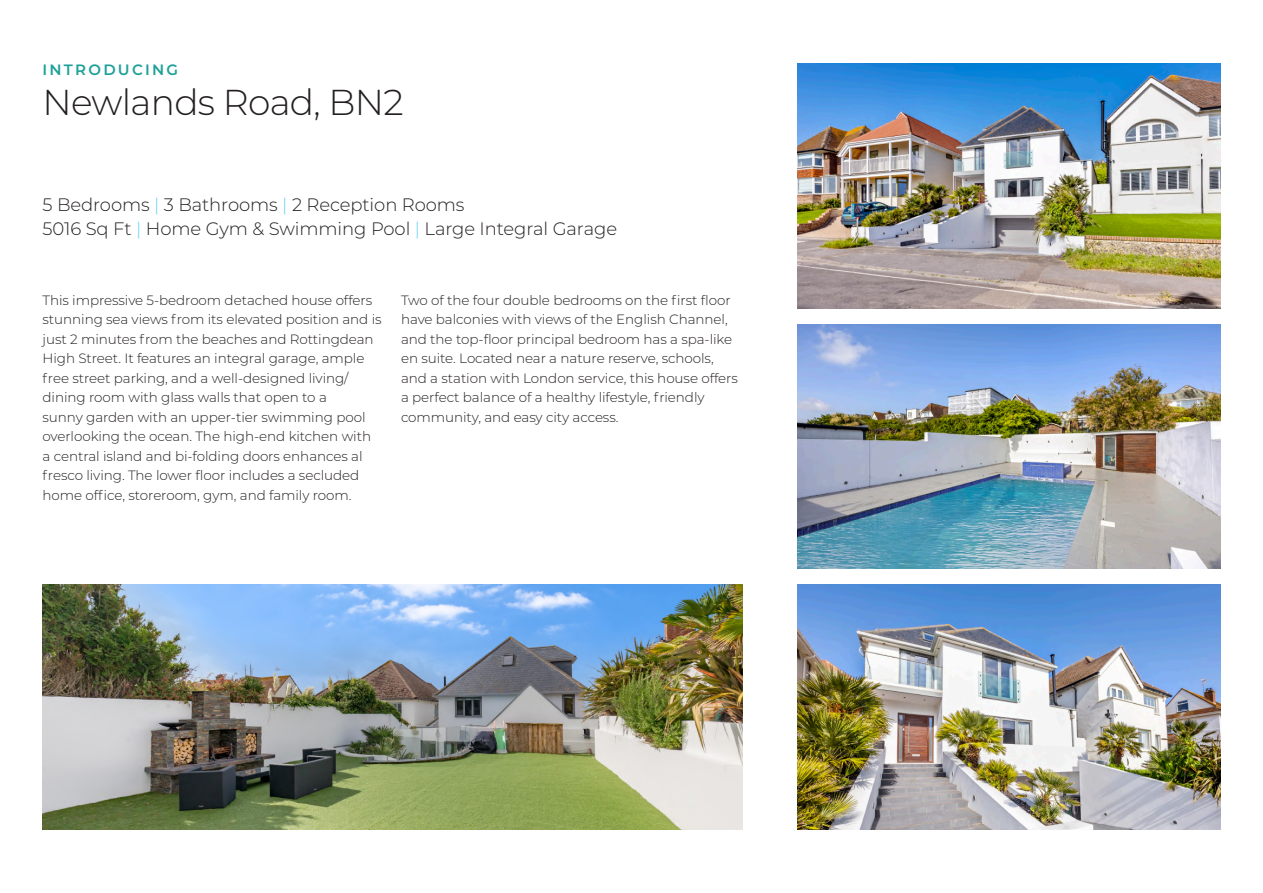
<style>
.page{position:relative;width:1263px;height:893px;background:#fff}
.page>*{position:absolute;margin:0;border:0;box-sizing:border-box;transform-origin:0 0}
.t1{font:300 36px "Montserrat";letter-spacing:-.02em;color:#231f20}
.t2{font:300 18px "Montserrat";letter-spacing:-.005em;color:#231f20}
.t3{font:600 15px "Montserrat";letter-spacing:.15em;color:#1fa199}
.AV_Paragraph_text{font:300 13.5px/19.5px "Montserrat";letter-spacing:-.005em;color:#231f20}
.s1{color:#6bcff6}
</style>
<div class="page">
<img style="left:797px;top:64px;width:423px;height:244px">
<img style="left:797px;top:324px;width:423px;height:245px">
<img style="left:797px;top:585px;width:423px;height:244px">
<img style="left:43px;top:585px;width:699px;height:244px">
<p class="t3" style="left:43px;top:59px;width:137px">INTRODUCING</p>
<p class="t1" style="left:43px;top:78px;width:363px">Newlands Road, BN2</p>
<p class="t2" style="left:43px;top:193px;width:424px">5 Bedrooms <span class="s1">|</span> 3 Bathrooms <span class="s1">|</span> 2 Reception Rooms</p>
<p class="t2" style="left:43px;top:217px;width:576px">5016 Sq Ft <span class="s1">|</span> Home Gym &amp; Swimming Pool <span class="s1">|</span> Large Integral Garage</p>
<p class="AV_Paragraph_text" style="left:43px;top:290px;width:341px">This impressive 5-bedroom detached house offers stunning sea views from its elevated position and is just 2 minutes from the beaches and Rottingdean High Street. It features an integral garage, ample free street parking, and a well-designed living/ dining room with glass walls that open to a<br>sunny garden with an upper-tier swimming pool overlooking the ocean. The high-end kitchen with a central island and bi-folding doors enhances al fresco living. The lower floor includes a secluded home office, storeroom, gym, and family room.</p>
<p class="AV_Paragraph_text" style="left:401px;top:290px;width:338px">Two of the four double bedrooms on the first floor have balconies with views of the English Channel, and the top-floor principal bedroom has a spa-like en suite. Located near a nature reserve, schools, and a station with London service, this house offers a perfect balance of a healthy lifestyle, friendly community, and easy city access.</p>
</div>
